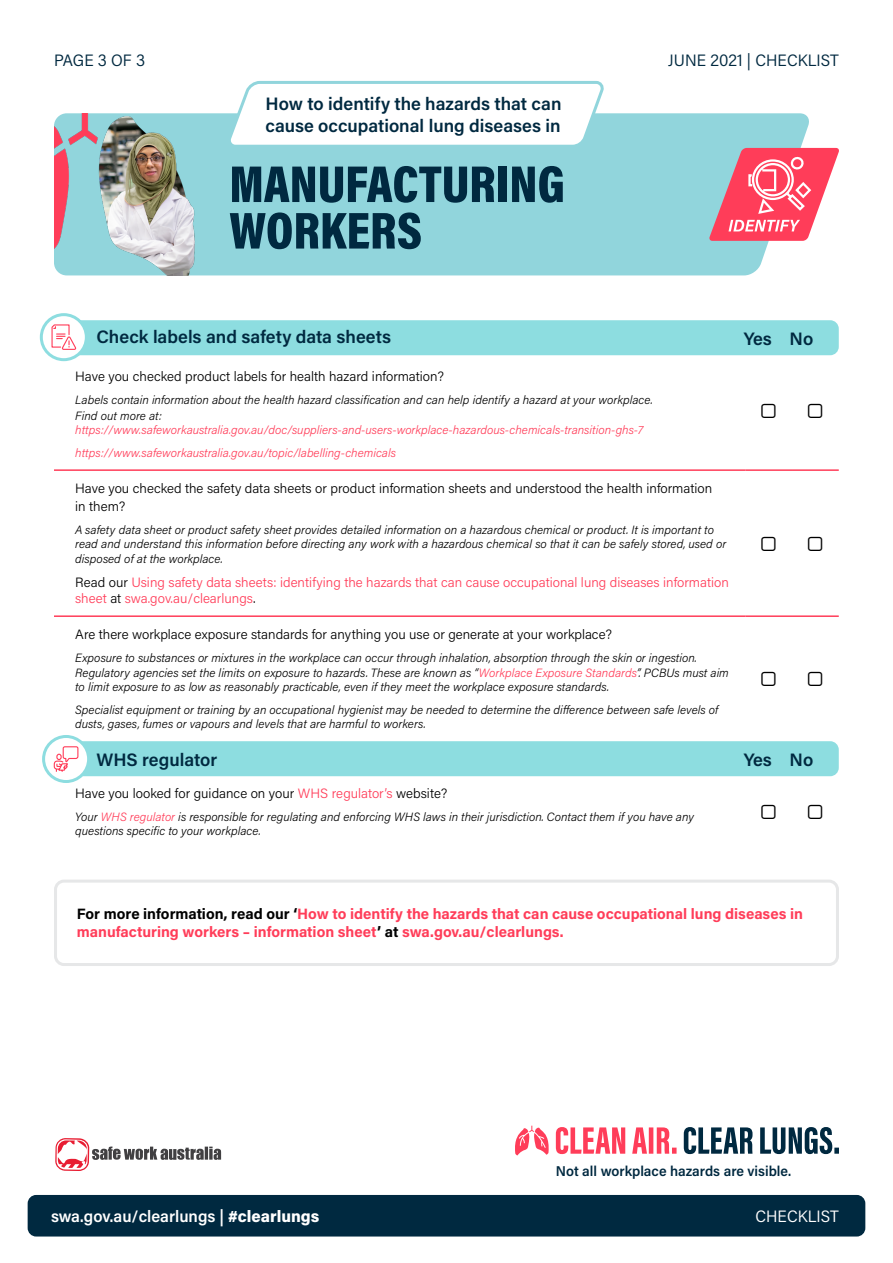
<style>
.page{position:relative;width:893px;height:1263px;background:#fff}
.page>*{position:absolute;margin:0;border:0;box-sizing:border-box;transform-origin:0 0}
.t1{font:52.5px/46.5px "Acumin Variable Concept";letter-spacing:-.15em;color:#002940}
.t2{font:18px/21.6px "Acumin Variable Concept";letter-spacing:.04em;color:#002940}
.t3{font:16.5px "Acumin Variable Concept";letter-spacing:.03em;color:#fff}
.t4{font:16.5px "Acumin Variable Concept";letter-spacing:-.02em;color:#002940}
.t5{font:16.5px "Acumin Variable Concept";letter-spacing:-.015em;color:#fff}
.t6{font:15px/18px "Acumin Variable Concept";letter-spacing:.05em;color:#ff3d59}
.t7{font:14.25px "Acumin Variable Concept";letter-spacing:.035em;color:#002940}
.t8{font:13.5px/18px "Acumin Variable Concept";letter-spacing:.01em;color:#000}
.t9{font:13.5px/16.2px "Acumin Variable Concept";letter-spacing:.01em;color:#ff3d59}
.t10{font:12px/14.4px "Acumin Variable Concept";color:#000}
.t11{font:12px/23px "Acumin Variable Concept";color:#ff3d59}
.s1{color:#000}
.s2{color:#ff3d59}
</style>
<div class="page">
<div style="left:200px;top:113px;width:611px;height:162px;background:#91d5dc"></div>
<img style="left:54px;top:113px;width:146px;height:162px">
<svg style="left:709px;top:148px;width:130px;height:93px"></svg>
<div style="left:28px;top:1195px;width:837px;height:41px;background:#002940;border-radius:9px"></div>
<svg style="left:515px;top:1126px;width:34px;height:29px"></svg>
<svg style="left:556px;top:1127px;width:121px;height:27px"></svg>
<svg style="left:684px;top:1127px;width:155px;height:27px"></svg>
<svg style="left:55px;top:1138px;width:166px;height:33px"></svg>
<svg style="left:224px;top:81px;width:383px;height:68px"></svg>
<hr style="left:54px;top:615px;width:691px;height:2px;background:#ff3d59">
<hr style="left:745px;top:615px;width:47px;height:2px;background:#ff3d59">
<hr style="left:792px;top:615px;width:47px;height:2px;background:#ff3d59">
<hr style="left:745px;top:469px;width:47px;height:2px;background:#ff3d59">
<hr style="left:792px;top:469px;width:47px;height:2px;background:#ff3d59">
<hr style="left:54px;top:469px;width:691px;height:2px;background:#ff3d59">
<div style="left:54px;top:320px;width:785px;height:35px;background:#8ddde0;border-radius:9px"></div>
<div style="left:54px;top:741px;width:785px;height:35px;background:#8ddde0;border-radius:9px"></div>
<svg style="left:44px;top:736px;width:45px;height:45px"></svg>
<div style="left:42px;top:735px;width:48px;height:48px;border:3px solid #8ddde0;border-radius:50%"></div>
<svg style="left:53px;top:746px;width:26px;height:27px"></svg>
<div style="left:54px;top:879px;width:785px;height:87px;border:3px solid #e6e7e8;border-radius:9px"></div>
<svg style="left:41px;top:315px;width:45px;height:45px"></svg>
<div style="left:40px;top:313px;width:48px;height:48px;border:3px solid #8ddde0;border-radius:50%"></div>
<svg style="left:51px;top:324px;width:26px;height:26px"></svg>
<h3 class="t4" style="left:54px;top:49px;width:93px">PAGE 3 OF 3</h3>
<h2 class="t2" style="left:266px;top:92px;width:297px">How to identify the hazards that can cause occupational lung diseases in</h2>
<h1 class="t1" style="left:229px;top:158px;width:347px">MANUFACTURI NG<br>WORKERS</h1>
<h3 class="t4" style="left:668px;top:49px;width:172px">JUNE 2021 | CHECKLIST</h3>
<h2 class="t2" style="left:97px;top:326px;width:295px">Check labels and safety data sheets</h2>
<h2 class="t2" style="left:744px;top:327px;width:70px">Yes No</h2>
<p class="t8" style="left:75px;top:367px;width:370px">Have you checked product labels for health hazard information?</p>
<p class="t10" style="left:75px;top:392px;width:579px;line-height:15.8px">Labels contain information about the health hazard classification and can help identify a hazard at your workplace.<br>Find out more at:</p>
<p class="t11" style="left:75px;top:418px;width:570px">https://www.safeworkaustralia.gov.au/doc/suppliers-and-users-workplace-hazardous-chemicals-transition-ghs-7 https://www.safeworkaustralia.gov.au/topic/labelling-chemicals</p>
<p class="t8" style="left:75px;top:479px;width:638px">Have you checked the safety data sheets or product information sheets and understood the health information in them?</p>
<p class="t10" style="left:75px;top:522px;width:653px">A safety data sheet or product safety sheet provides detailed information on a hazardous chemical or product. It is important to read and understand this information before directing any work with a hazardous chemical so that it can be safely stored, used or disposed of at the workplace.</p>
<p class="t9" style="left:75px;top:574px;width:655px"><span class="s1">Read our</span> Using safety data sheets: identifying the hazards that can cause occupational lung diseases information sheet <span class="s1">at</span> swa.gov.au/clearlungs<span class="s1">.</span></p>
<p class="t8" style="left:75px;top:625px;width:538px">Are there workplace exposure standards for anything you use or generate at your workplace?</p>
<p class="t10" style="left:75px;top:650px;width:655px">Exposure to substances or mixtures in the workplace can occur through inhalation, absorption through the skin or ingestion.<br>Regulatory agencies set the limits on exposure to hazards. These are known as “<span class="s2">Workplace Exposure Standards</span>”. PCBUs must aim to limit exposure to as low as reasonably practicable, even if they meet the workplace exposure standards.</p>
<p class="t10" style="left:75px;top:702px;width:644px">Specialist equipment or training by an occupational hygienist may be needed to determine the difference between safe levels of dusts, gases, fumes or vapours and levels that are harmful to workers.</p>
<h2 class="t2" style="left:97px;top:748px;width:121px">WHS regulator</h2>
<h2 class="t2" style="left:744px;top:748px;width:70px">Yes No</h2>
<p class="t8" style="left:75px;top:784px;width:374px">Have you looked for guidance on your <span class="s2">WHS regulator’s</span> website?</p>
<p class="t10" style="left:75px;top:809px;width:620px">Your <span class="s2">WHS regulator</span> is responsible for regulating and enforcing WHS laws in their jurisdiction. Contact them if you have any questions specific to your workplace.</p>
<p class="t6" style="left:77px;top:904px;width:727px"><span class="s1">For more information, read our ‘</span>How to identify the hazards that can cause occupational lung diseases in manufacturing workers – information sheet<span class="s1">’ at</span> swa.gov.au/clearlungs.</p>
<p class="t7" style="left:556px;top:1161px;width:236px">Not all workplace hazards are visible.</p>
<h3 class="t3" style="left:51px;top:1205px;width:268px">swa.gov.au/clearlungs | #clearlungs</h3>
<h3 class="t5" style="left:755px;top:1205px;width:85px">CHECKLIST</h3>
</div>
